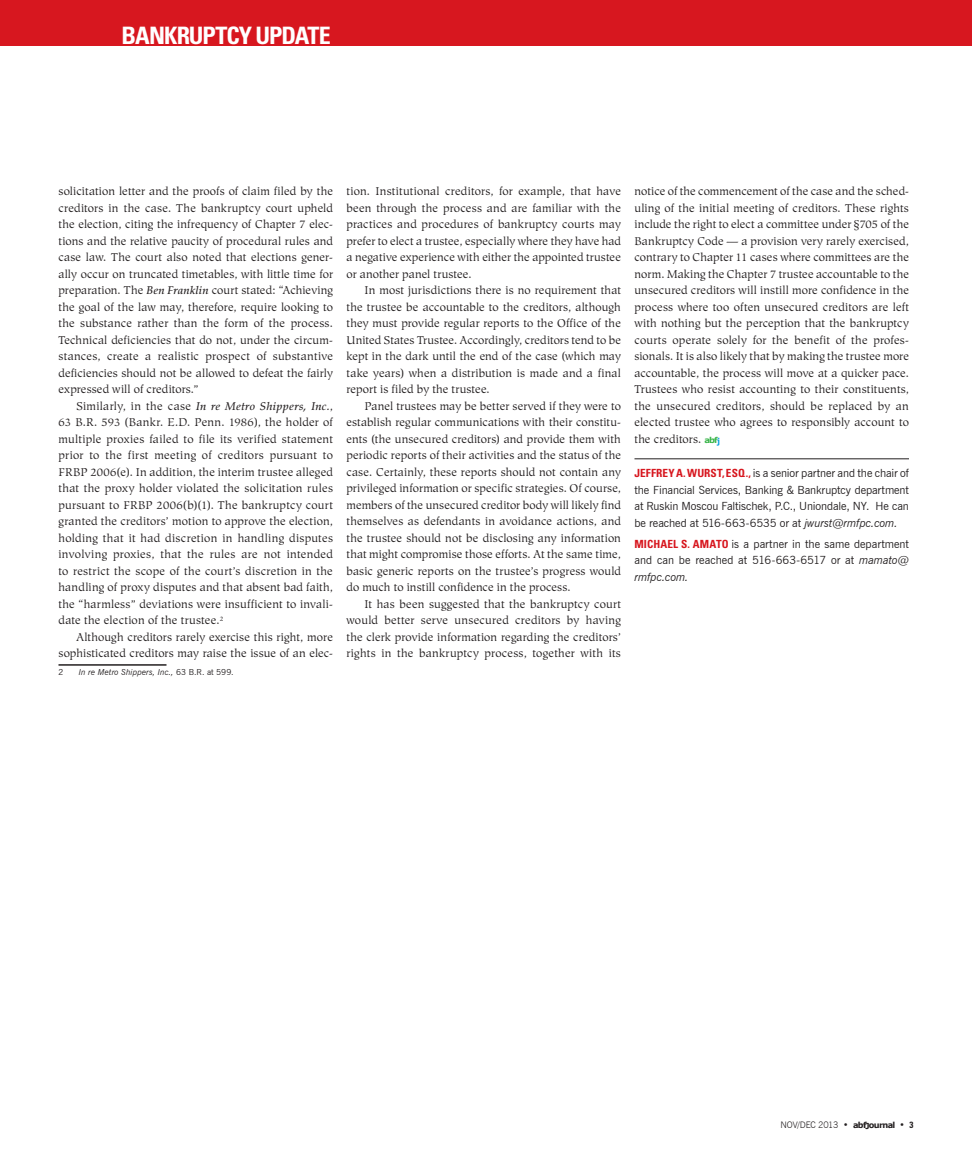
<style>
.page{position:relative;width:972px;height:1175px;background:#fff}
.page>*{position:absolute;margin:0;border:0;box-sizing:border-box;transform-origin:0 0}
.t1{font:700 condensed 24px "Univers LT Std";letter-spacing:-.04em;color:#fff}
.t2{font:11.25px/16.5px "Hiroshige Std";letter-spacing:.01em;color:#231f20;text-align:justify}
.t3{font:11.25px/16.5px "News Gothic BT";letter-spacing:-.005em;color:#231f20;text-align:justify}
.t4{font:italic 500 11.25px "Palatino";letter-spacing:.03em;color:#231f20}
.t5{font:300 9px "News Gothic BT";letter-spacing:-.02em;color:#231f20}
.t6{font:italic 8.25px "News Gothic BT";letter-spacing:.005em;color:#231f20}
.t7{font:8.25px "News Gothic BT";color:#231f20}
.s1{font-family:"Palatino";font-weight:500;font-style:italic}
.s2{font-family:"Hiroshige Std";font-weight:400;font-style:normal}
.s3{font-style:normal}
.s4{font-family:"Verdana";font-weight:700;font-size:8.1px;color:#3ab54a}
.s5{font-family:"Univers LT Std";font-weight:700;font-stretch:condensed;color:#d7171f}
.s6{font-style:italic}
.s7{font-family:"Verdana";font-weight:700;font-size:8.25px}
.s8{font-family:"Univers LT Std";font-weight:700;font-stretch:condensed}
</style>
<div class="page">
<hr style="left:634px;top:458px;width:275px;height:1px;background:#231f20">
<div style="left:0;top:0;width:972px;height:45px;background:#d7171f"></div>
<hr style="left:58px;top:664px;width:108px;height:1px;background:#231f20">
<h1 class="t1" style="left:122px;top:21px;width:199px">BANKRUPTCY UPDATE</h1>
<p class="t2" style="left:58px;top:183px;width:276px">solicitation letter and the proofs of claim filed by the creditors in the case. The bankruptcy court upheld the election, citing the infrequency of Chapter 7 elec&shy;tions and the relative paucity of procedural rules and case law. The court also noted that elections gener&shy;ally occur on truncated timetables, with little time for preparation. The <span class="s1">Ben Franklin</span> court stated: “Achieving the goal of the law may, therefore, require looking to the substance rather than the form of the process.<br>Technical deficiencies that do not, under the circum&shy;stances, create a realistic prospect of substantive deficiencies should not be allowed to defeat the fairly expressed will of creditors.”</p>
<p class="t4" style="left:76px;top:399px;width:258px"><span class="s2">Similarly, in the case</span> In re Metro Shippers, Inc.<span class="s2">,</span></p>
<p class="t2" style="left:58px;top:414px;width:276px">63 B.R. 593 (Bankr. E.D. Penn. 1986), the holder of multiple proxies failed to file its verified statement prior to the first meeting of creditors pursuant to FRBP 2006(e). In addition, the interim trustee alleged that the proxy holder violated the solicitation rules pursuant to FRBP 2006(b)(1). The bankruptcy court granted the creditors’ motion to approve the election, holding that it had discretion in handling disputes involving proxies, that the rules are not intended to restrict the scope of the court’s discretion in the handling of proxy disputes and that absent bad faith, the “harmless” deviations were insufficient to invali&shy;date the election of the trustee.<sup>2</sup></p>
<p class="t2" style="left:58px;top:628px;width:276px;text-align:right">Although creditors rarely exercise this right, more sophisticated creditors may raise the issue of an elec-</p>
<p class="t7" style="left:58px;top:666px;width:6px">2</p>
<p class="t6" style="left:79px;top:666px;width:156px">In re Metro Shippers, Inc., <span class="s3">63 B.R. at 599.</span></p>
<p class="t2" style="left:346px;top:183px;width:276px">tion. Institutional creditors, for example, that have been through the process and are familiar with the practices and procedures of bankruptcy courts may prefer to elect a trustee, especially where they have had a negative experience with either the appointed trustee or another panel trustee.</p>
<p class="t2" style="left:346px;top:282px;width:276px;text-indent:18px">In most jurisdictions there is no requirement that the trustee be accountable to the creditors, although they must provide regular reports to the Office of the United States Trustee. Accordingly, creditors tend to be kept in the dark until the end of the case (which may take years) when a distribution is made and a final report is filed by the trustee.</p>
<p class="t2" style="left:346px;top:398px;width:276px;text-indent:18px">Panel trustees may be better served if they were to establish regular communications with their constitu&shy;ents (the unsecured creditors) and provide them with periodic reports of their activities and the status of the case. Certainly, these reports should not contain any privileged information or specific strategies. Of course, members of the unsecured creditor body will likely find themselves as defendants in avoidance actions, and the trustee should not be disclosing any information that might compromise those efforts. At the same time, basic generic reports on the trustee’s progress would do much to instill confidence in the process.</p>
<p class="t2" style="left:346px;top:596px;width:276px;text-indent:18px">It has been suggested that the bankruptcy court would better serve unsecured creditors by having the clerk provide information regarding the creditors’ rights in the bankruptcy process, together with its</p>
<p class="t2" style="left:634px;top:183px;width:276px">notice of the commencement of the case and the sched&shy;uling of the initial meeting of creditors. These rights include the right to elect a committee under §705 of the Bankruptcy Code — a provision very rarely exercised, contrary to Chapter 11 cases where committees are the norm. Making the Chapter 7 trustee accountable to the unsecured creditors will instill more confidence in the process where too often unsecured creditors are left with nothing but the perception that the bankruptcy courts operate solely for the benefit of the profes&shy;sionals. It is also likely that by making the trustee more accountable, the process will move at a quicker pace.<br>Trustees who resist accounting to their constituents, the unsecured creditors, should be replaced by an elected trustee who agrees to responsibly account to the creditors. <span class="s4">abf</span><sub>j</sub></p>
<p class="t3" style="left:634px;top:465px;width:276px"><span class="s5">JEFFREY A. WURST, ESQ.,</span> is a senior partner and the chair of the Financial Services, Banking &amp; Bankruptcy department at Ruskin Moscou Faltischek, P.C., Uniondale, NY. He can be reached at 516-663-6535 or at <span class="s6">jwurst@rmfpc.com.</span></p>
<p class="t3" style="left:634px;top:535px;width:276px"><span class="s5">MICHAEL S. AMATO</span> is a partner in the same department and can be reached at 516-663-6517 or at <span class="s6">mamato@ rmfpc.com.</span></p>
<p class="t5" style="left:781px;top:1119px;width:134px">NOV/DEC 2013 • <span class="s7">abf</span><sub>J</sub><span class="s7">ournal</span> • <span class="s8">3</span></p>
</div>
